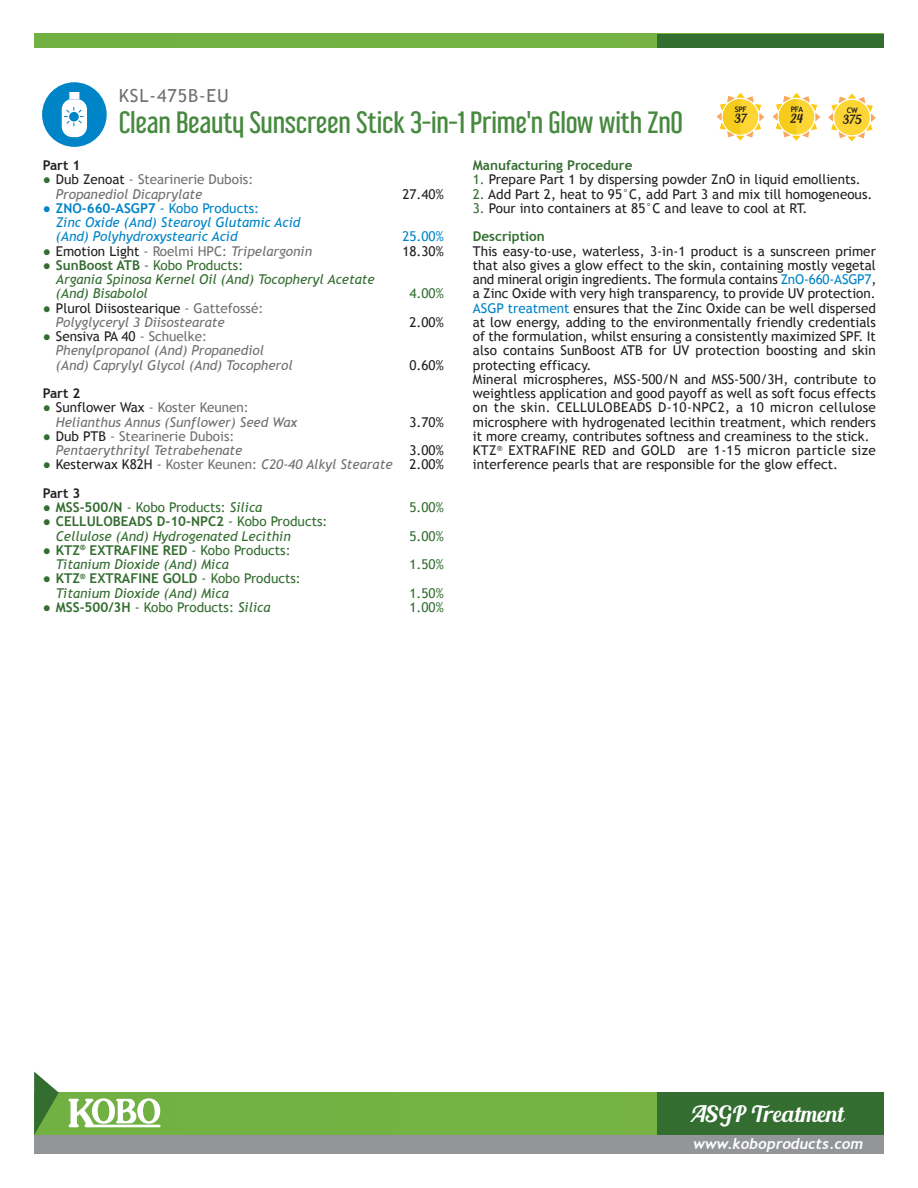
<style>
.page{position:relative;width:918px;height:1188px;background:#fff}
.page>*{position:absolute;margin:0;border:0;box-sizing:border-box;transform-origin:0 0}
.t1{font:27px "Libel Suit Rg";letter-spacing:-.01em;color:#46893f;scale:1.15 1}
.t2{font:22.5px "Blenda Script";color:#fff}
.t3{font:18px "Trebuchet MS";letter-spacing:.05em;color:#6f7073}
.t4{font:italic 700 15px "Trebuchet";color:#fff}
.t5{font:13.5px/14.2px "Trebuchet MS";color:#231f20}
.t6{font:italic 13.5px/14.2px "Trebuchet MS";color:#6f7073}
.t7{font:italic 13.5px/14.2px "Trebuchet MS";color:#336d30}
.t8{font:13.5px "Trebuchet MS";color:#336d30}
.t9{font:italic 13.5px/14.2px "Trebuchet MS";color:#0084c8}
.t10{font:700 13.5px "Trebuchet MS";color:#336d30}
.t11{font:700 13.5px "Trebuchet MS";color:#231f20}
.t12{font:13.5px "Trebuchet MS";color:#0084c8}
.t13{font:12.6px "Blenda Script";letter-spacing:-.01em;color:#231f20}
.t14{font:700 7.5px "Trebuchet MS";letter-spacing:-.05em;color:#231f20}
.s1{font-style:normal;color:#336d30}
.s2{font-style:normal;color:#231f20}
.s3{font-style:normal}
.s4{font-weight:700;font-style:normal}
.s5{font-weight:700}
.s6{font-style:italic}
.s7{color:#336d30}
.s8{font-weight:700;color:#336d30}
.s9{color:#0084c8}
</style>
<div class="page">
<div style="left:34px;top:34px;width:850px;height:14px;background:#73b143"></div>
<div style="left:657px;top:34px;width:227px;height:14px;background:#336d30"></div>
<div style="left:34px;top:1093px;width:850px;height:60px;background:#73b143"></div>
<div style="left:34px;top:1135px;width:850px;height:19px;background:#939598"></div>
<svg style="left:34px;top:1072px;width:25px;height:63px"></svg>
<div style="left:657px;top:1093px;width:227px;height:42px;background:#336d30"></div>
<svg style="left:69px;top:1098px;width:92px;height:29px"></svg>
<svg style="left:773px;top:93px;width:47px;height:48px"></svg>
<svg style="left:717px;top:93px;width:47px;height:48px"></svg>
<svg style="left:828px;top:93px;width:48px;height:49px"></svg>
<div style="left:834px;top:100px;width:36px;height:35px;background:#fdd635;border-radius:50%"></div>
<div style="left:42px;top:82px;width:65px;height:65px;background:#0084c8;border-radius:50%"></div>
<svg style="left:62px;top:92px;width:25px;height:45px"></svg>
<h3 class="t3" style="left:119px;top:85px;width:112px">KSL-475B-EU</h3>
<h1 class="t1" style="left:119px;top:100px;width:492px">Clean Beauty Sunscreen Stick 3-in-1 Prime'n Glow with ZnO</h1>
<p class="t14" style="left:735px;top:105px;width:13px">SPF</p>
<p class="t13" style="left:735px;top:111px;width:14px">37</p>
<p class="t14" style="left:791px;top:105px;width:14px">PFA</p>
<p class="t13" style="left:790px;top:111px;width:15px">24</p>
<p class="t14" style="left:847px;top:106px;width:12px">CW</p>
<p class="t13" style="left:843px;top:111px;width:20px">375</p>
<p class="t11" style="left:43px;top:157px;width:39px">Part 1</p>
<p class="t6" style="left:56px;top:173px;width:199px;text-indent:-13px"><span class="s1">●</span> <span class="s2">Dub Zenoat</span> <span class="s3">- Stearinerie Dubois:<br></span>Propanediol Dicaprylate</p>
<p class="t5" style="left:402px;top:187px;width:43px">27.40%</p>
<p class="t9" style="left:56px;top:201px;width:246px;text-indent:-13px"><span class="s3">●</span> <span class="s4">ZNO-660-ASGP7</span> <span class="s3">- Kobo Products:<br></span>Zinc Oxide (And) Stearoyl Glutamic Acid (And) Polyhydroxystearic Acid</p>
<p class="t12" style="left:402px;top:229px;width:43px">25.00%</p>
<p class="t6" style="left:43px;top:244px;width:271px"><span class="s1">●</span> <span class="s2">Emotion Light</span> <span class="s3">- Roelmi HPC:</span> Tripelargonin</p>
<p class="t5" style="left:402px;top:244px;width:43px">18.30%</p>
<p class="t7" style="left:56px;top:258px;width:321px;text-indent:-13px"><span class="s3">●</span> <span class="s4">SunBoost ATB</span> <span class="s3">- Kobo Products:<br></span>Argania Spinosa Kernel Oil (And) Tocopheryl Acetate (And) Bisabolol</p>
<p class="t8" style="left:410px;top:286px;width:36px">4.00%</p>
<p class="t6" style="left:56px;top:301px;width:209px;text-indent:-13px"><span class="s1">●</span> <span class="s2">Plurol Diisostearique</span> <span class="s3">- Gattefossé:<br></span>Polyglyceryl 3 Diisostearate</p>
<p class="t5" style="left:410px;top:315px;width:36px">2.00%</p>
<p class="t6" style="left:56px;top:329px;width:239px;text-indent:-13px"><span class="s1">●</span> <span class="s2">Sensiva PA 40</span> <span class="s3">- Schuelke:<br></span>Phenylpropanol (And) Propanediol (And) Caprylyl Glycol (And) Tocopherol</p>
<p class="t5" style="left:410px;top:358px;width:36px">0.60%</p>
<p class="t11" style="left:43px;top:385px;width:39px">Part 2</p>
<p class="t6" style="left:56px;top:401px;width:243px;text-indent:-13px"><span class="s1">●</span> <span class="s2">Sunflower Wax</span> <span class="s3">- Koster Keunen:<br></span>Helianthus Annus (Sunflower) Seed Wax</p>
<p class="t5" style="left:410px;top:415px;width:36px">3.70%</p>
<p class="t6" style="left:56px;top:429px;width:188px;text-indent:-13px"><span class="s1">●</span> <span class="s2">Dub PTB</span> <span class="s3">- Stearinerie Dubois:<br></span>Pentaerythrityl Tetrabehenate</p>
<p class="t5" style="left:410px;top:443px;width:36px">3.00%</p>
<p class="t6" style="left:43px;top:458px;width:351px"><span class="s1">●</span> <span class="s2">Kesterwax K82H</span> <span class="s3">- Koster Keunen:</span> C20-40 Alkyl Stearate</p>
<p class="t5" style="left:410px;top:458px;width:36px">2.00%</p>
<p class="t11" style="left:43px;top:485px;width:39px">Part 3</p>
<p class="t8" style="left:43px;top:499px;width:221px">● <span class="s5">MSS-500/N</span> - Kobo Products: <span class="s6">Silica</span></p>
<p class="t8" style="left:410px;top:499px;width:36px">5.00%</p>
<p class="t7" style="left:56px;top:515px;width:273px;text-indent:-13px"><span class="s3">●</span> <span class="s4">CELLULOBEADS D-10-NPC2</span> <span class="s3">- Kobo Products:<br></span>Cellulose (And) Hydrogenated Lecithin</p>
<p class="t8" style="left:410px;top:528px;width:36px">5.00%</p>
<p class="t7" style="left:56px;top:543px;width:236px;text-indent:-13px"><span class="s3">●</span> <span class="s4">KTZ</span><sup>®</sup> <span class="s4">EXTRAFINE RED</span> <span class="s3">- Kobo Products:<br></span>Titanium Dioxide (And) Mica</p>
<p class="t8" style="left:410px;top:556px;width:36px">1.50%</p>
<p class="t7" style="left:56px;top:572px;width:247px;text-indent:-13px"><span class="s3">●</span> <span class="s4">KTZ</span><sup>®</sup> <span class="s4">EXTRAFINE GOLD</span> <span class="s3">- Kobo Products:<br></span>Titanium Dioxide (And) Mica</p>
<p class="t8" style="left:410px;top:585px;width:36px">1.50%</p>
<p class="t8" style="left:43px;top:599px;width:229px">● <span class="s5">MSS-500/3H</span> - Kobo Products: <span class="s6">Silica</span></p>
<p class="t8" style="left:410px;top:599px;width:36px">1.00%</p>
<p class="t10" style="left:473px;top:157px;width:161px">Manufacturing Procedure</p>
<p class="t5" style="left:473px;top:173px;width:389px"><span class="s7">1.</span> Prepare Part 1 by dispersing powder ZnO in liquid emollients.</p>
<p class="t5" style="left:473px;top:187px;width:401px"><span class="s7">2.</span> Add Part 2, heat to 95°C, add Part 3 and mix till homogeneous.</p>
<p class="t5" style="left:473px;top:194px;width:336px;line-height:28.5px"><span class="s7">3.</span> Pour into containers at 85°C and leave to cool at RT.<br><span class="s8">Description</span></p>
<p class="t5" style="left:473px;top:244px;width:405px">This easy-to-use, waterless, 3-in-1 product is a sunscreen primer that also gives a glow effect to the skin, containing mostly vegetal and mineral origin ingredients. The formula contains <span class="s9">ZnO-660-ASGP7</span>, a Zinc Oxide with very high transparency, to provide UV protection.<br><span class="s9">ASGP treatment</span> ensures that the Zinc Oxide can be well dispersed at low energy, adding to the environmentally friendly credentials of the formulation, whilst ensuring a consistently maximized SPF. It also contains SunBoost ATB for UV protection boosting and skin protecting efficacy.<br>Mineral microspheres, MSS-500/N and MSS-500/3H, contribute to weightless application and good payoff as well as soft focus effects on the skin. CELLULOBEADS D-10-NPC2, a 10 micron cellulose microsphere with hydrogenated lecithin treatment, which renders it more creamy, contributes softness and creaminess to the stick.<br>KTZ<sup>®</sup> EXTRAFINE RED and GOLD are 1-15 micron particle size interference pearls that are responsible for the glow effect.</p>
<h2 class="t2" style="left:691px;top:1099px;width:154px">ASGP Treatment</h2>
<p class="t4" style="left:694px;top:1134px;width:171px">www.koboproducts.com</p>
</div>
